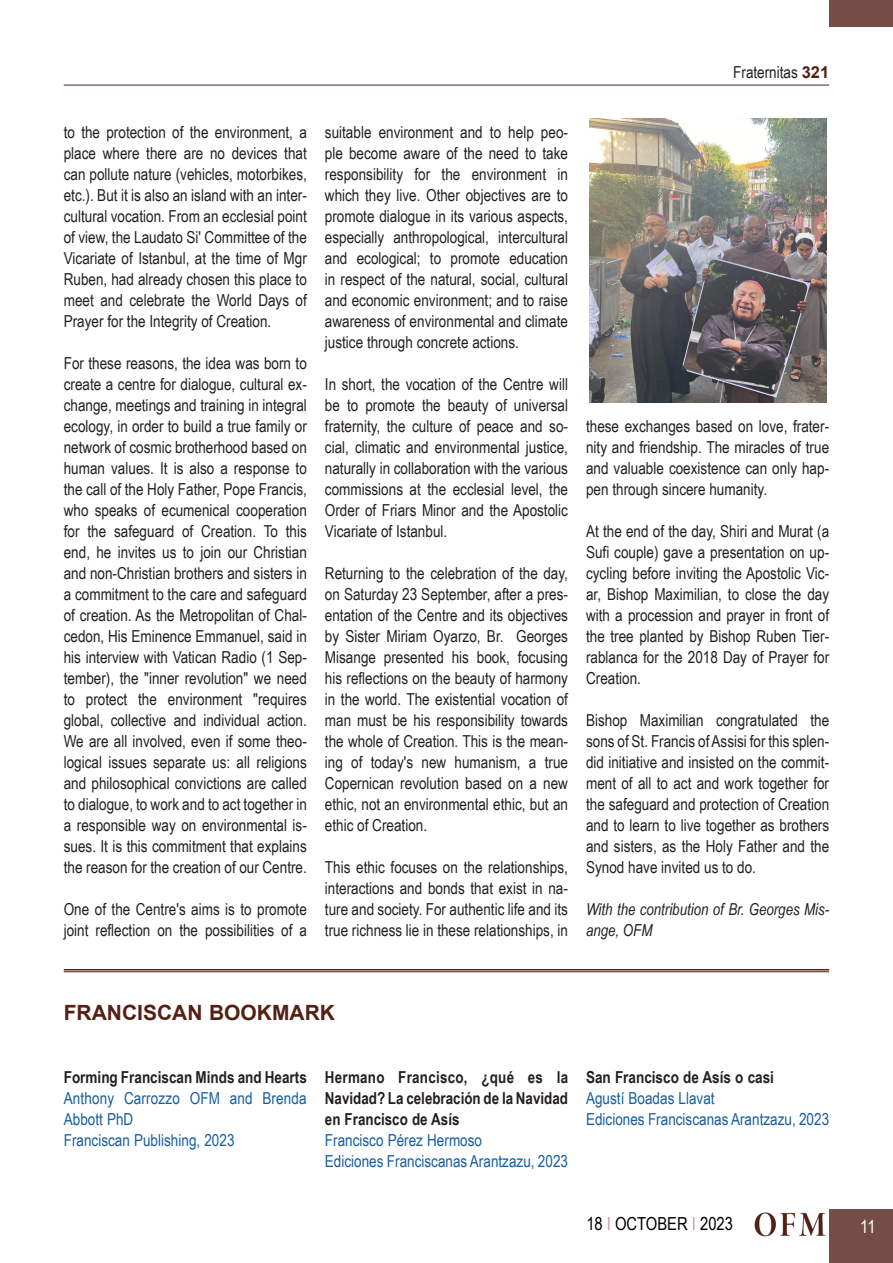
<style>
.page{position:relative;width:893px;height:1263px;background:#fff}
.page>*{position:absolute;margin:0;border:0;box-sizing:border-box;transform-origin:0 0}
.Titolo{font:700 21px "Arial";color:#542015}
.t1{font:18px "Arial Narrow";color:#000}
.t2{font:18px "Arial Narrow";color:#fff}
.Testo_normal{font:16.5px/21px "Arial Narrow";color:#231f20;text-align:justify}
.Titolo-2{font:16.5px/21px "Arial Narrow";color:#175d9e}
.Titolo-3{font:700 16.5px/21px "Arial Narrow";color:#231f20;text-align:justify}
.Testo_normal-2{font:italic 16.5px/21px "Arial Narrow";color:#231f20}
.s1{font-family:"Arial";font-weight:700;color:#542015}
.s2{color:#bba6a1}
</style>
<div class="page">
<div style="left:829px;top:1209px;width:64px;height:54px;background:#764d44"></div>
<hr style="left:64px;top:85px;width:765px;height:1px;background:#542015">
<div style="left:829px;top:0;width:64px;height:27px;background:#764d44"></div>
<img style="left:755px;top:1212px;width:71px;height:24px">
<img style="left:589px;top:118px;width:237px;height:284px">
<hr style="left:64px;top:969px;width:765px;height:1px;background:#542015">
<hr style="left:64px;top:971px;width:765px;height:1px;background:#542015">
<p class="Testo_normal" style="left:733px;top:61px;width:97px">Fraternitas <span class="s1">321</span></p>
<p class="Testo_normal" style="left:64px;top:121px;width:245px">to the protection of the environment, a place where there are no devices that can pollute nature (vehicles, motorbikes, etc.). But it is also an island with an inter&shy;cultural vocation. From an ecclesial point of view, the Laudato Si' Committee of the Vicariate of Istanbul, at the time of Mgr Ruben, had already chosen this place to meet and celebrate the World Days of Prayer for the Integrity of Creation.</p>
<p class="Testo_normal" style="left:64px;top:352px;width:245px">For these reasons, the idea was born to create a centre for dialogue, cultural ex&shy;change, meetings and training in integral ecology, in order to build a true family or network of cosmic brotherhood based on human values. It is also a response to the call of the Holy Father, Pope Francis, who speaks of ecumenical cooperation for the safeguard of Creation. To this end, he invites us to join our Christian and non-Christian brothers and sisters in a commitment to the care and safeguard of creation. As the Metropolitan of Chal&shy;cedon, His Eminence Emmanuel, said in his interview with Vatican Radio (1 Sep&shy;tember), the "inner revolution" we need to protect the environment "requires global, collective and individual action.<br>We are all involved, even if some theo&shy;logical issues separate us: all religions and philosophical convictions are called to dialogue, to work and to act together in a responsible way on environmental is&shy;sues. It is this commitment that explains the reason for the creation of our Centre.</p>
<p class="Testo_normal" style="left:64px;top:898px;width:245px">One of the Centre's aims is to promote joint reflection on the possibilities of a</p>
<p class="Testo_normal" style="left:325px;top:121px;width:245px">suitable environment and to help peo&shy;ple become aware of the need to take responsibility for the environment in which they live. Other objectives are to promote dialogue in its various aspects, especially anthropological, intercultural and ecological; to promote education in respect of the natural, social, cultural and economic environment; and to raise awareness of environmental and climate justice through concrete actions.</p>
<p class="Testo_normal" style="left:325px;top:373px;width:245px">In short, the vocation of the Centre will be to promote the beauty of universal fraternity, the culture of peace and so&shy;cial, climatic and environmental justice, naturally in collaboration with the various commissions at the ecclesial level, the Order of Friars Minor and the Apostolic Vicariate of Istanbul.</p>
<p class="Testo_normal" style="left:325px;top:562px;width:245px">Returning to the celebration of the day, on Saturday 23 September, after a pres&shy;entation of the Centre and its objectives by Sister Miriam Oyarzo, Br. Georges Misange presented his book, focusing his reflections on the beauty of harmony in the world. The existential vocation of man must be his responsibility towards the whole of Creation. This is the mean&shy;ing of today's new humanism, a true Copernican revolution based on a new ethic, not an environmental ethic, but an ethic of Creation.</p>
<p class="Testo_normal" style="left:325px;top:856px;width:245px">This ethic focuses on the relationships, interactions and bonds that exist in na&shy;ture and society. For authentic life and its true richness lie in these relationships, in</p>
<p class="Testo_normal" style="left:586px;top:415px;width:245px">these exchanges based on love, frater&shy;nity and friendship. The miracles of true and valuable coexistence can only hap&shy;pen through sincere humanity.</p>
<p class="Testo_normal" style="left:586px;top:520px;width:245px">At the end of the day, Shiri and Murat (a Sufi couple) gave a presentation on up&shy;cycling before inviting the Apostolic Vic&shy;ar, Bishop Maximilian, to close the day with a procession and prayer in front of the tree planted by Bishop Ruben Tier&shy;rablanca for the 2018 Day of Prayer for Creation.</p>
<p class="Testo_normal" style="left:586px;top:709px;width:245px">Bishop Maximilian congratulated the sons of St. Francis of Assisi for this splen&shy;did initiative and insisted on the commit&shy;ment of all to act and work together for the safeguard and protection of Creation and to learn to live together as brothers and sisters, as the Holy Father and the Synod have invited us to do.</p>
<p class="Testo_normal-2" style="left:586px;top:898px;width:245px">With the contribution of Br. Georges Mis&shy;ange, OFM</p>
<p class="Titolo" style="left:64px;top:999px;width:273px">FRANCISCAN BOOKMARK</p>
<p class="Titolo-3" style="left:64px;top:1066px;width:245px">Forming Franciscan Minds and Hearts</p>
<p class="Titolo-2" style="left:64px;top:1087px;width:244px">Anthony Carrozzo OFM and Brenda<br>Abbott PhD</p>
<p class="Titolo-2" style="left:64px;top:1129px;width:172px">Franciscan Publishing, 2023</p>
<p class="Titolo-3" style="left:325px;top:1066px;width:245px">Hermano Francisco, ¿qué es la Navidad? La celebración de la Navidad en Francisco de Asís</p>
<p class="Titolo-2" style="left:325px;top:1129px;width:159px">Francisco Pérez Hermoso</p>
<p class="Titolo-2" style="left:325px;top:1150px;width:245px">Ediciones Franciscanas Arantzazu, 2023</p>
<p class="Titolo-3" style="left:586px;top:1066px;width:189px">San Francisco de Asís o casi</p>
<p class="Titolo-2" style="left:586px;top:1087px;width:130px">Agustí Boadas Llavat</p>
<p class="Titolo-2" style="left:586px;top:1108px;width:245px">Ediciones Franciscanas Arantzazu, 2023</p>
<p class="t1" style="left:586px;top:1210px;width:148px">18 <span class="s2">I</span> OCTOBER <span class="s2">I</span> 2023</p>
<p class="t2" style="left:860px;top:1213px;width:17px">11</p>
</div>
